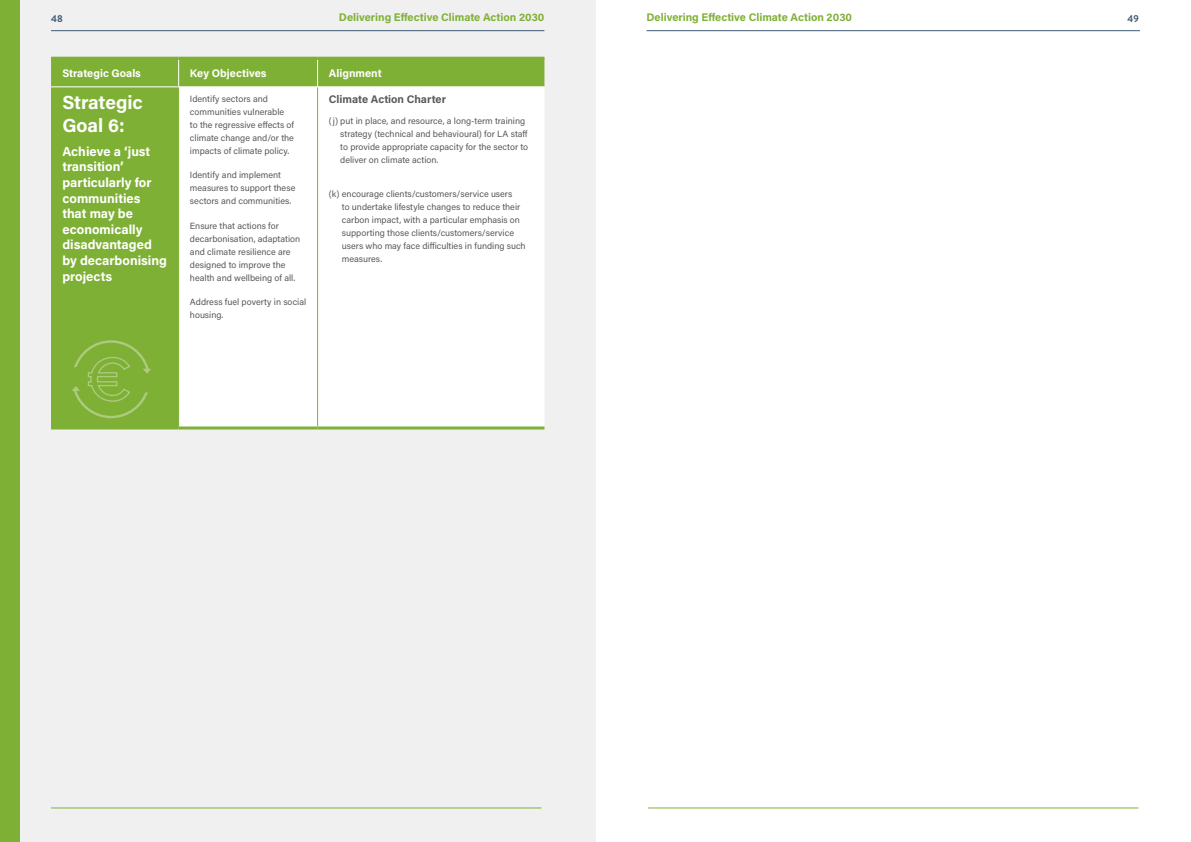
<style>
.page{position:relative;width:1191px;height:842px;background:#fff}
.page>*{position:absolute;margin:0;border:0;box-sizing:border-box;transform-origin:0 0}
.t1{font:700 19px/22.8px "Acumin Pro";letter-spacing:-.005em;color:#fff}
.t2{font:700 13px/15.6px "Acumin Pro";color:#fff}
.t3{font:700 11px "Acumin Pro";color:#7fb036}
.t4{font:700 11px "Acumin Pro";color:#fff}
.t5{font:700 11px "Acumin Pro";letter-spacing:-.005em;color:#595959}
.t6{font:700 10px "Brandon Grotesque";color:#3f5a74}
.t7{font:9px/13px "Acumin Pro";color:#595959}
</style>
<div class="page">
<div style="left:0;top:0;width:595px;height:842px;background:#f0f0f0"></div>
<div style="left:51px;top:87px;width:128px;height:341px;background:#7fb036"></div>
<div style="left:179px;top:87px;width:365px;height:339px;background:#fff"></div>
<div style="left:51px;top:60px;width:493px;height:26px;background:#7fb036"></div>
<hr style="left:317px;top:87px;width:1px;height:339px;background:#7fb036">
<hr style="left:51px;top:426px;width:128px;height:3px;background:#7fb036">
<hr style="left:179px;top:426px;width:138px;height:3px;background:#7fb036">
<hr style="left:317px;top:426px;width:227px;height:3px;background:#7fb036">
<hr style="left:51px;top:86px;width:128px;height:1px;background:#fff">
<hr style="left:179px;top:86px;width:138px;height:1px;background:#fff">
<hr style="left:317px;top:86px;width:227px;height:1px;background:#fff">
<hr style="left:51px;top:57px;width:128px;height:3px;background:#7fb036">
<hr style="left:179px;top:57px;width:138px;height:3px;background:#7fb036">
<hr style="left:317px;top:57px;width:227px;height:3px;background:#7fb036">
<div style="left:0;top:0;width:19px;height:842px;background:#7fb036"></div>
<svg style="left:72px;top:340px;width:79px;height:79px"></svg>
<hr style="left:51px;top:30px;width:493px;height:1px;background:#3f5a74">
<hr style="left:646px;top:30px;width:494px;height:1px;background:#3f5a74">
<hr style="left:51px;top:807px;width:490px;height:1px;background:#7fb036">
<hr style="left:648px;top:807px;width:490px;height:1px;background:#7fb036">
<p class="t6" style="left:51px;top:11px;width:13px">48</p>
<p class="t3" style="left:339px;top:9px;width:207px">Delivering Effective Climate Action 2030</p>
<p class="t3" style="left:646px;top:9px;width:207px">Delivering Effective Climate Action 2030</p>
<p class="t6" style="left:1127px;top:11px;width:13px">49</p>
<p class="t4" style="left:62px;top:65px;width:80px">Strategic Goals</p>
<p class="t4" style="left:190px;top:65px;width:78px">Key Objectives</p>
<p class="t4" style="left:329px;top:65px;width:54px">Alignment</p>
<h1 class="t1" style="left:62px;top:90px;width:82px">Strategic<br>Goal 6:</h1>
<h2 class="t2" style="left:62px;top:143px;width:106px">Achieve a ‘just transition’ particularly for communities that may be economically disadvantaged by decarbonising projects</h2>
<p class="t7" style="left:190px;top:92px;width:106px">Identify sectors and communities vulnerable to the regressive effects of climate change and/or the impacts of climate policy.</p>
<p class="t7" style="left:190px;top:168px;width:107px">Identify and implement measures to support these sectors and communities.</p>
<p class="t7" style="left:190px;top:219px;width:112px">Ensure that actions for decarbonisation, adaptation and climate resilience are designed to improve the health and wellbeing of all.</p>
<p class="t7" style="left:190px;top:295px;width:118px">Address fuel poverty in social housing.</p>
<p class="t5" style="left:329px;top:92px;width:119px">Climate Action Charter</p>
<p class="t7" style="left:340px;top:114px;width:189px;text-indent:-11px">(j) put in place, and resource, a long-term training strategy (technical and behavioural) for LA staff to provide appropriate capacity for the sector to deliver on climate action.</p>
<p class="t7" style="left:342px;top:187px;width:185px;text-indent:-13px">(k) encourage clients/customers/service users<br>to undertake lifestyle changes to reduce their carbon impact, with a particular emphasis on supporting those clients/customers/service users who may face difficulties in funding such measures.</p>
</div>
